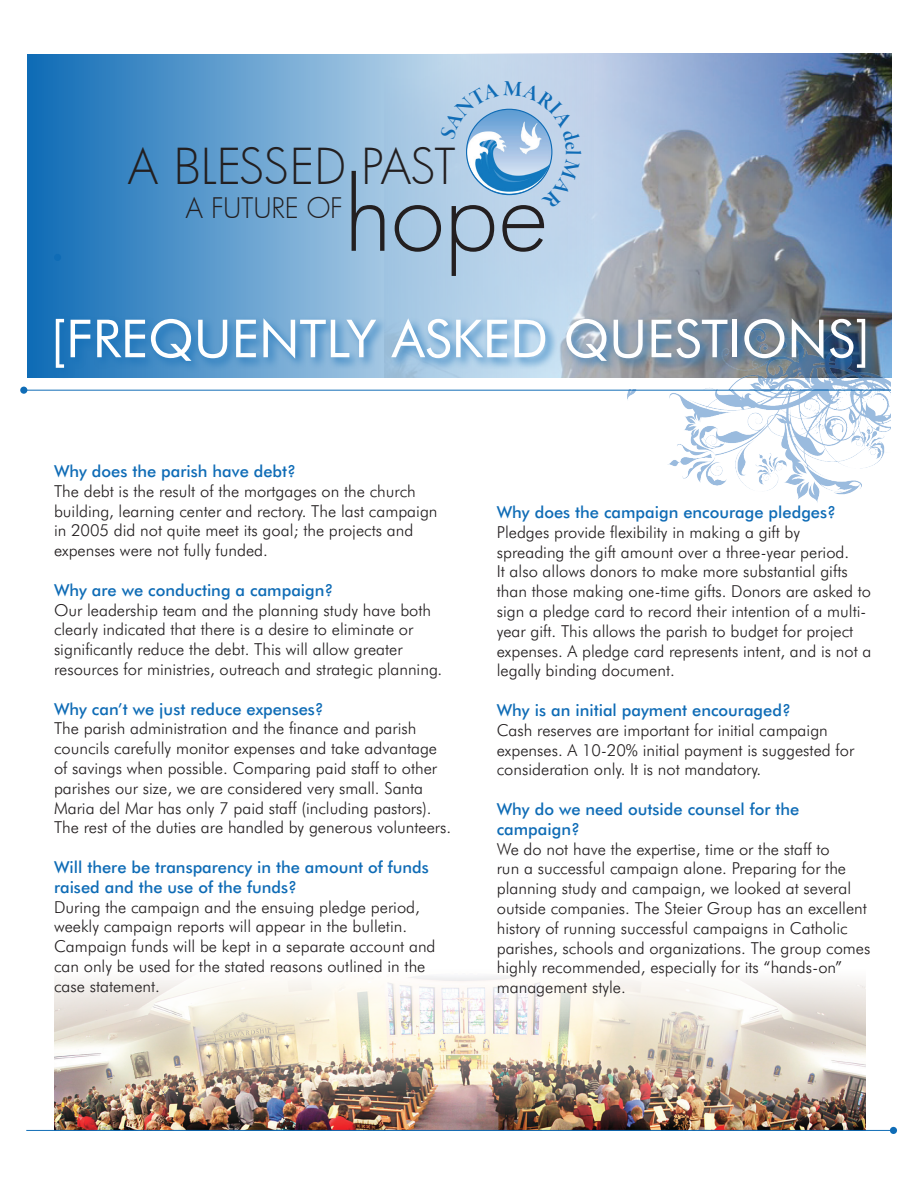
<style>
.page{position:relative;width:918px;height:1188px;background:#fff}
.page>*{position:absolute;margin:0;border:0;box-sizing:border-box;transform-origin:0 0}
.t1{font:300 96.9px "Futura";color:#231f20}
.t2{font:52.5px "Futura BT";color:#fff}
.t3{font:300 48.45px "Futura";letter-spacing:-.015em;color:#231f20}
.t4{font:300 27.6px "Futura";letter-spacing:-.01em;color:#231f20}
.t5{font:300 16.5px/19.8px "Futura BT";color:#231f20}
.t6{font:500 16.5px/19.8px "Futura BT";color:#0f6cb6}
</style>
<div class="page">
<img style="left:594px;top:54px;width:297px;height:268px">
<svg style="left:28px;top:54px;width:566px;height:324px;background:#71a7d3"></svg>
<img style="left:54px;top:976px;width:812px;height:154px">
<div style="left:54px;top:254px;width:7px;height:7px;background:#0f6cb6;border-radius:50%"></div>
<img style="left:624px;top:322px;width:267px;height:181px">
<hr style="left:26px;top:390px;width:865px;height:1px;background:#0f6cb6">
<hr style="left:26px;top:1130px;width:865px;height:1px;background:#0f6cb6">
<div style="left:20px;top:387px;width:7px;height:7px;background:#0f6cb6;border-radius:50%"></div>
<div style="left:890px;top:1127px;width:7px;height:7px;background:#0f6cb6;border-radius:50%"></div>
<div style="left:53px;top:316px;width:825px;height:64px;background:#0f6cb6;opacity:.75"></div>
<svg style="left:440px;top:81px;width:141px;height:129px;background:#aac8e4"></svg>
<h3 class="t3" style="left:128px;top:133px;width:330px">A BLESSED PAST</h3>
<h3 class="t4" style="left:186px;top:189px;width:158px">A FUTURE OF</h3>
<h1 class="t1" style="left:344px;top:150px;width:205px">HOPE</h1>
<h2 class="t2" style="left:51px;top:307px;width:821px">[FREQUENTLY ASKED QUESTIONS]</h2>
<p class="t6" style="left:54px;top:461px;width:244px">Why does the parish have debt?</p>
<p class="t5" style="left:54px;top:481px;width:385px">The debt is the result of the mortgages on the church building, learning center and rectory. The last campaign in 2005 did not quite meet its goal; the projects and expenses were not fully funded.</p>
<p class="t6" style="left:54px;top:580px;width:281px">Why are we conducting a campaign?</p>
<p class="t5" style="left:54px;top:600px;width:390px">Our leadership team and the planning study have both clearly indicated that there is a desire to eliminate or significantly reduce the debt. This will allow greater resources for ministries, outreach and strategic planning.</p>
<p class="t6" style="left:54px;top:699px;width:271px">Why can’t we just reduce expenses?</p>
<p class="t5" style="left:54px;top:719px;width:399px">The parish administration and the finance and parish councils carefully monitor expenses and take advantage of savings when possible. Comparing paid staff to other parishes our size, we are considered very small. Santa Maria del Mar has only 7 paid staff (including pastors).<br>The rest of the duties are handled by generous volunteers.</p>
<p class="t6" style="left:54px;top:857px;width:376px">Will there be transparency in the amount of funds raised and the use of the funds?</p>
<p class="t5" style="left:54px;top:897px;width:383px">During the campaign and the ensuing pledge period, weekly campaign reports will appear in the bulletin.<br>Campaign funds will be kept in a separate account and can only be used for the stated reasons outlined in the case statement.</p>
<p class="t6" style="left:497px;top:502px;width:341px">Why does the campaign encourage pledges?</p>
<p class="t5" style="left:497px;top:522px;width:376px">Pledges provide flexibility in making a gift by spreading the gift amount over a three-year period.<br>It also allows donors to make more substantial gifts than those making one-time gifts. Donors are asked to sign a pledge card to record their intention of a multi&shy;year gift. This allows the parish to budget for project expenses. A pledge card represents intent, and is not a legally binding document.</p>
<p class="t6" style="left:497px;top:700px;width:296px">Why is an initial payment encouraged?</p>
<p class="t5" style="left:497px;top:720px;width:359px">Cash reserves are important for initial campaign expenses. A 10-20% initial payment is suggested for consideration only. It is not mandatory.</p>
<p class="t6" style="left:497px;top:799px;width:304px">Why do we need outside counsel for the campaign?</p>
<p class="t5" style="left:497px;top:839px;width:375px">We do not have the expertise, time or the staff to<br>run a successful campaign alone. Preparing for the planning study and campaign, we looked at several outside companies. The Steier Group has an excellent history of running successful campaigns in Catholic parishes, schools and organizations. The group comes highly recommended, especially for its “hands-on” management style.</p>
</div>
